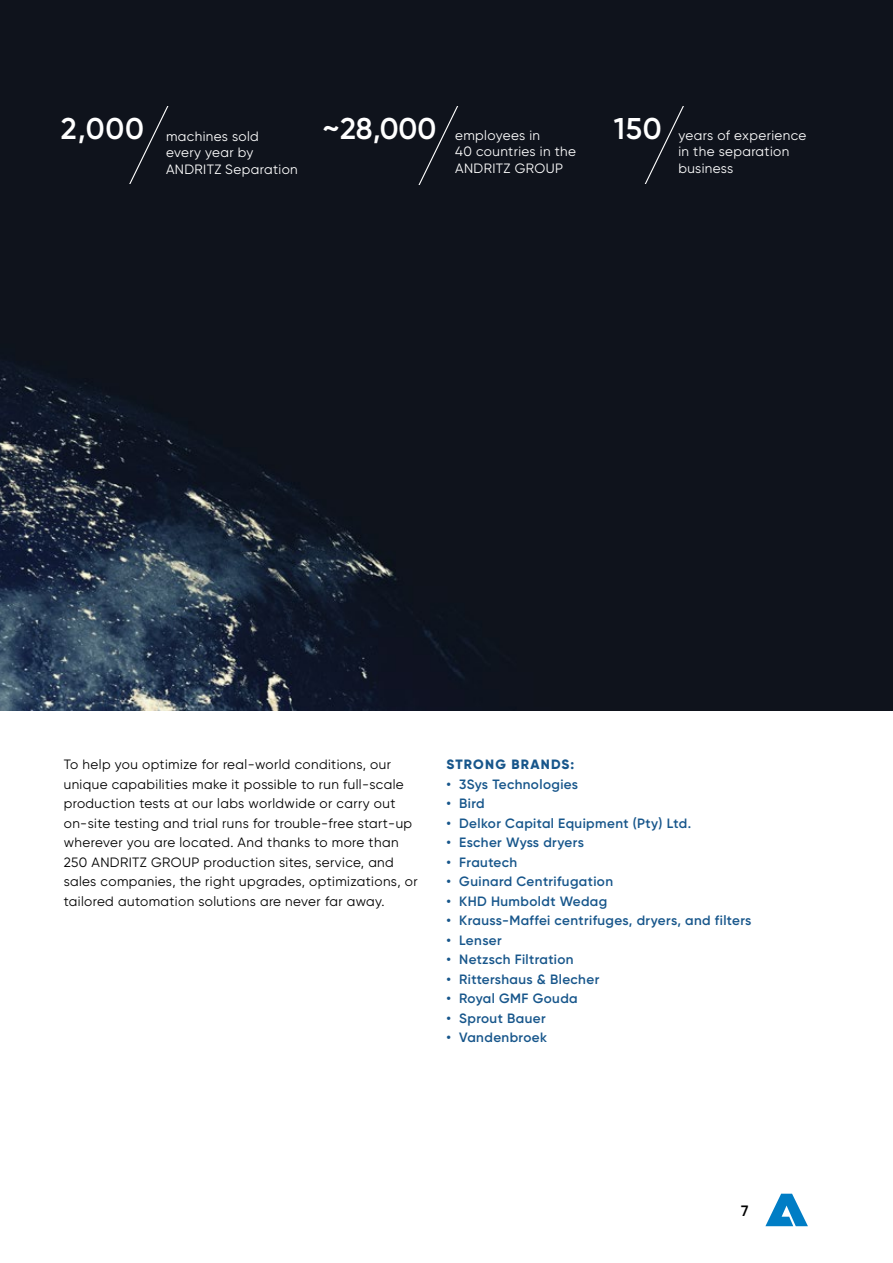
<style>
.page{position:relative;width:893px;height:1263px;background:#fff}
.page>*{position:absolute;margin:0;border:0;box-sizing:border-box;transform-origin:0 0}
.t1{font:600 30px "Gilroy";letter-spacing:.02em;color:#fff}
.t2{font:600 15px "Gilroy";color:#000}
.t3{font:13.5px/19.5px "Gilroy";letter-spacing:.03em;color:#000}
.t4{font:600 13.5px "Gilroy";letter-spacing:.03em;color:#17568b}
.t5{font:13.5px/16.5px "Gilroy";letter-spacing:.03em;color:#fff}
.t6{font:800 13.5px "Gilroy";letter-spacing:.09em;color:#17568b}
</style>
<div class="page">
<svg style="left:765px;top:1194px;width:43px;height:32px"></svg>
<img style="left:0;top:0;width:893px;height:711px">
<div style="left:417px;top:106px;width:42px;height:79px;background:#0f131c"></div>
<div style="left:128px;top:106px;width:42px;height:78px;background:#0f131c"></div>
<div style="left:643px;top:106px;width:42px;height:78px;background:#0f131c"></div>
<h1 class="t1" style="left:61px;top:110px;width:85px">2,000</h1>
<p class="t5" style="left:166px;top:128px;width:94px">machines sold</p>
<p class="t5" style="left:166px;top:144px;width:133px">every year by<br>ANDRITZ Separation</p>
<h1 class="t1" style="left:322px;top:110px;width:116px">~28,000</h1>
<p class="t5" style="left:455px;top:127px;width:123px">employees in<br>40 countries in the<br>ANDRITZ GROUP</p>
<h1 class="t1" style="left:614px;top:110px;width:49px">150</h1>
<p class="t5" style="left:678px;top:127px;width:130px">years of experience in the separation business</p>
<p class="t3" style="left:64px;top:755px;width:355px">To help you optimize for real-world conditions, our unique capabilities make it possible to run full-scale production tests at our labs worldwide or carry out on-site testing and trial runs for trouble-free start-up wherever you are located. And thanks to more than 250 ANDRITZ GROUP production sites, service, and sales companies, the right upgrades, optimizations, or tailored automation solutions are never far away.</p>
<p class="t6" style="left:447px;top:756px;width:129px">STRONG BRANDS:</p>
<p class="t4" style="left:446px;top:776px;width:133px">• 3Sys Technologies</p>
<p class="t4" style="left:446px;top:795px;width:40px">• Bird</p>
<p class="t4" style="left:446px;top:815px;width:246px">• Delkor Capital Equipment (Pty) Ltd.</p>
<p class="t4" style="left:446px;top:834px;width:139px">• Escher Wyss dryers</p>
<p class="t4" style="left:446px;top:854px;width:72px">• Frautech</p>
<p class="t4" style="left:446px;top:873px;width:168px">• Guinard Centrifugation</p>
<p class="t4" style="left:446px;top:893px;width:162px">• KHD Humboldt Wedag</p>
<p class="t4" style="left:446px;top:912px;width:306px">• Krauss-Maffei centrifuges, dryers, and filters</p>
<p class="t4" style="left:446px;top:932px;width:57px">• Lenser</p>
<p class="t4" style="left:446px;top:951px;width:129px">• Netzsch Filtration</p>
<p class="t4" style="left:446px;top:971px;width:154px">• Rittershaus &amp; Blecher</p>
<p class="t4" style="left:446px;top:990px;width:133px">• Royal GMF Gouda</p>
<p class="t4" style="left:446px;top:1010px;width:101px">• Sprout Bauer</p>
<p class="t4" style="left:446px;top:1029px;width:102px">• Vandenbroek</p>
<p class="t2" style="left:741px;top:1201px;width:9px">7</p>
</div>
